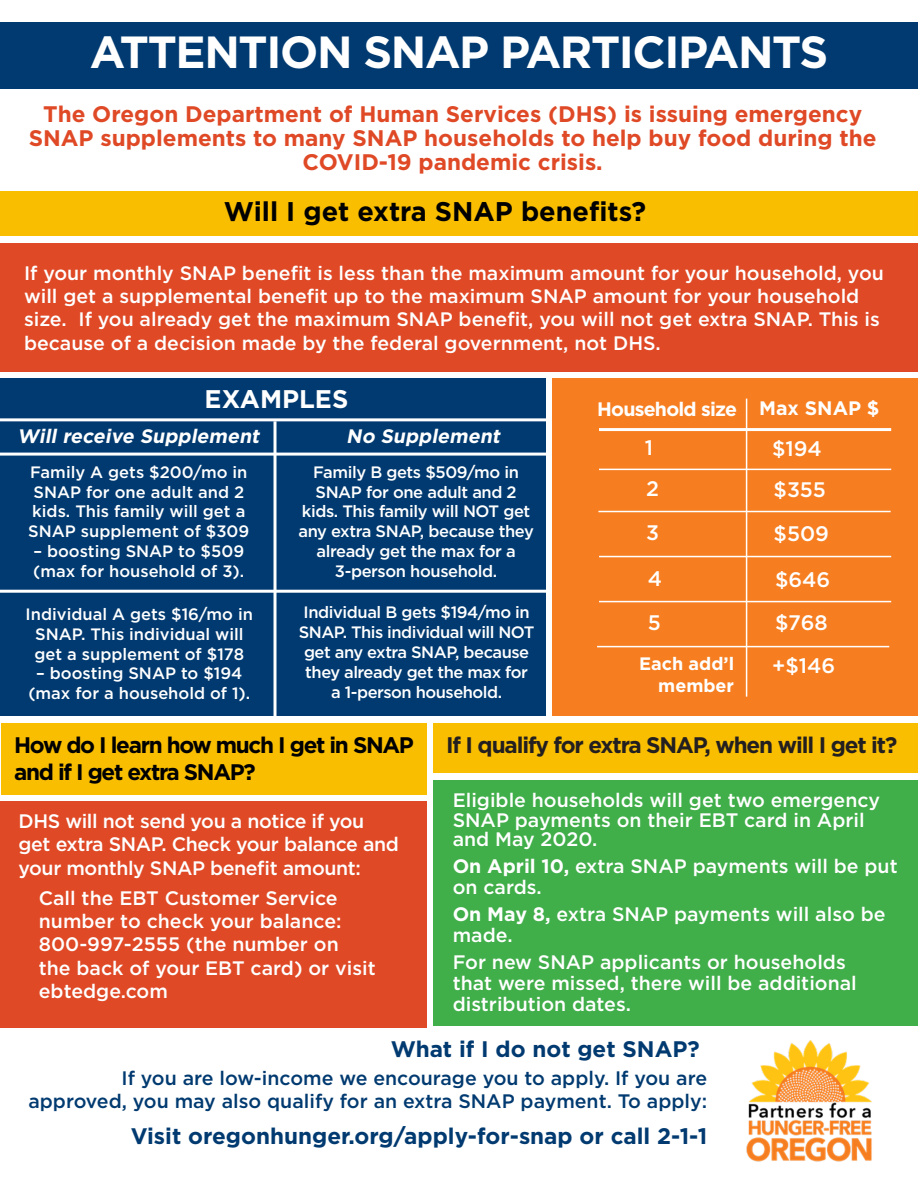
<style>
.page{position:relative;width:918px;height:1188px;background:#fff}
.page>*{position:absolute;margin:0;border:0;box-sizing:border-box;transform-origin:0 0}
.t1{font:700 45px "Gotham";letter-spacing:-.03em;color:#fff}
.t2{font:700 27px "Gotham";color:#000}
.t3{font:700 25.5px "Gotham";color:#fff}
.t4{font:700 22.5px/24px "Gotham";color:#df4926;text-align:center}
.t5{font:700 22.5px "Gotham";color:#003a70}
.t6{font:700 22.5px/27px "Gotham";letter-spacing:-.06em;color:#000}
.t7{font:700 22.5px "Gotham";letter-spacing:-.05em;color:#231f20}
.t8{font:500 21px "Gotham";color:#fff}
.t9{font:500 19.5px/23.4px "Gotham";color:#fff}
.t10{font:500 19.5px/23.4px "Gotham";color:#003a70;text-align:right}
.t11{font:500 19.5px/23.4px "Gotham";letter-spacing:-.02em;color:#fff}
.t12{font:italic 700 19.5px "Gotham";color:#fff}
.t13{font:700 19.5px "Gotham";letter-spacing:-.04em;color:#fff}
.t14{font:700 18px/21.6px "Gotham";color:#fff;text-align:right}
.t15{font:500 16.5px/19.8px "Gotham";letter-spacing:-.025em;color:#fff;text-align:center}
.t16{font:500 16.5px/19.8px "Gotham";color:#fff;text-align:center}
.s1{font-weight:700}
</style>
<div class="page">
<div style="left:0;top:22px;width:918px;height:67px;background:#003a70"></div>
<div style="left:0;top:191px;width:918px;height:44px;background:#f9be00"></div>
<div style="left:0;top:244px;width:918px;height:128px;background:#df4926"></div>
<div style="left:0;top:378px;width:545px;height:338px;background:#003a70"></div>
<hr style="left:0;top:418px;width:563px;height:3px;background:#fff">
<hr style="left:0;top:453px;width:563px;height:3px;background:#fff">
<hr style="left:274px;top:421px;width:3px;height:328px;background:#fff">
<hr style="left:0;top:590px;width:562px;height:3px;background:#fff">
<div style="left:433px;top:724px;width:485px;height:49px;background:#f9be00"></div>
<div style="left:552px;top:378px;width:366px;height:338px;background:#f67e20"></div>
<hr style="left:746px;top:399px;width:1px;height:298px;background:#fff">
<hr style="left:599px;top:428px;width:292px;height:3px;background:#fff">
<hr style="left:599px;top:469px;width:292px;height:1px;background:#fff">
<hr style="left:598px;top:511px;width:293px;height:1px;background:#fff">
<hr style="left:599px;top:556px;width:292px;height:1px;background:#fff">
<hr style="left:599px;top:601px;width:292px;height:1px;background:#fff">
<hr style="left:597px;top:646px;width:292px;height:1px;background:#fff">
<div style="left:433px;top:780px;width:485px;height:246px;background:#40ae49"></div>
<div style="left:1px;top:724px;width:426px;height:71px;background:#f9be00"></div>
<div style="left:0;top:801px;width:427px;height:227px;background:#df4926"></div>
<img style="left:746px;top:1041px;width:126px;height:121px">
<p class="t1" style="left:90px;top:22px;width:740px">ATTENTION SNAP PARTICIPANTS</p>
<p class="t4" style="left:29px;top:102px;width:850px">The Oregon Department of Human Services (DHS) is issuing emergency<br>SNAP supplements to many SNAP households to help buy food during the<br>COVID-19 pandemic crisis.</p>
<p class="t2" style="left:224px;top:194px;width:424px">Will I get extra SNAP benefits?</p>
<p class="t9" style="left:24px;top:261px;width:861px">If your monthly SNAP benefit is less than the maximum amount for your household, you will get a supplemental benefit up to the maximum SNAP amount for your household size. If you already get the maximum SNAP benefit, you will not get extra SNAP. This is because of a decision made by the federal government, not DHS.</p>
<p class="t3" style="left:205px;top:382px;width:145px">EXAMPLES</p>
<p class="t12" style="left:17px;top:423px;width:248px">Will receive Supplement</p>
<p class="t12" style="left:346px;top:423px;width:160px">No Supplement</p>
<p class="t16" style="left:28px;top:462px;width:223px">Family A gets $200/mo in<br>SNAP for one adult and 2 kids. This family will get a<br>SNAP supplement of $309</p>
<p class="t16" style="left:33px;top:541px;width:213px;text-align:left">– boosting SNAP to $509 (max for household of 3).</p>
<p class="t13" style="left:597px;top:396px;width:141px">Household size</p>
<p class="t13" style="left:759px;top:395px;width:122px">Max SNAP $</p>
<p class="t8" style="left:772px;top:435px;width:51px">$194</p>
<p class="t8" style="left:774px;top:476px;width:54px">$355</p>
<p class="t8" style="left:774px;top:520px;width:57px">$509</p>
<p class="t8" style="left:775px;top:566px;width:57px">$646</p>
<p class="t8" style="left:775px;top:609px;width:54px">$768</p>
<p class="t8" style="left:772px;top:652px;width:65px">+$146</p>
<p class="t8" style="left:645px;top:434px;width:10px">1</p>
<p class="t8" style="left:646px;top:475px;width:14px">2</p>
<p class="t8" style="left:646px;top:519px;width:14px">3</p>
<p class="t8" style="left:648px;top:565px;width:16px">4</p>
<p class="t8" style="left:648px;top:609px;width:15px">5</p>
<p class="t15" style="left:298px;top:462px;width:237px">Family B gets $509/mo in<br>SNAP for one adult and 2 kids. This family will NOT get any extra SNAP, because they already get the max for a<br>3-person household.</p>
<p class="t15" style="left:299px;top:603px;width:237px">Individual B gets $194/mo in<br>SNAP. This individual will NOT get any extra SNAP, because they already get the max for a 1-person household.</p>
<p class="t16" style="left:26px;top:604px;width:229px">Individual A gets $16/mo in<br>SNAP. This individual will get a supplement of $178</p>
<p class="t16" style="left:28px;top:663px;width:224px">– boosting SNAP to $194 (max for a household of 1).</p>
<p class="t14" style="left:639px;top:653px;width:97px">Each add’l member</p>
<p class="t6" style="left:14px;top:731px;width:401px">How do I learn how much I get in SNAP and if I get extra SNAP?</p>
<p class="t11" style="left:19px;top:809px;width:382px">DHS will not send you a notice if you get extra SNAP. Check your balance and your monthly SNAP benefit amount:</p>
<p class="t9" style="left:39px;top:886px;width:338px">Call the EBT Customer Service number to check your balance:<br>800-997-2555 (the number on<br>the back of your EBT card) or visit ebtedge.com</p>
<p class="t5" style="left:391px;top:1034px;width:310px">What if I do not get SNAP?</p>
<p class="t7" style="left:446px;top:730px;width:453px">If I qualify for extra SNAP, when will I get it?</p>
<p class="t9" style="left:453px;top:791px;width:429px;line-height:19.5px">Eligible households will get two emergency<br>SNAP payments on their EBT card in April and May 2020.</p>
<p class="t9" style="left:453px;top:856px;width:447px;line-height:21px"><span class="s1">On April 10,</span> extra SNAP payments will be put on cards.</p>
<p class="t9" style="left:453px;top:904px;width:434px;line-height:21px"><span class="s1">On May 8,</span> extra SNAP payments will also be made.</p>
<p class="t9" style="left:453px;top:952px;width:406px;line-height:21px">For new SNAP applicants or households that were missed, there will be additional distribution dates.</p>
<p class="t10" style="left:28px;top:1066px;width:680px">If you are low-income we encourage you to apply. If you are approved, you may also qualify for an extra SNAP payment. To apply:</p>
<p class="t5" style="left:131px;top:1121px;width:578px">Visit oregonhunger.org/apply-for-snap or call 2-1-1</p>
</div>
